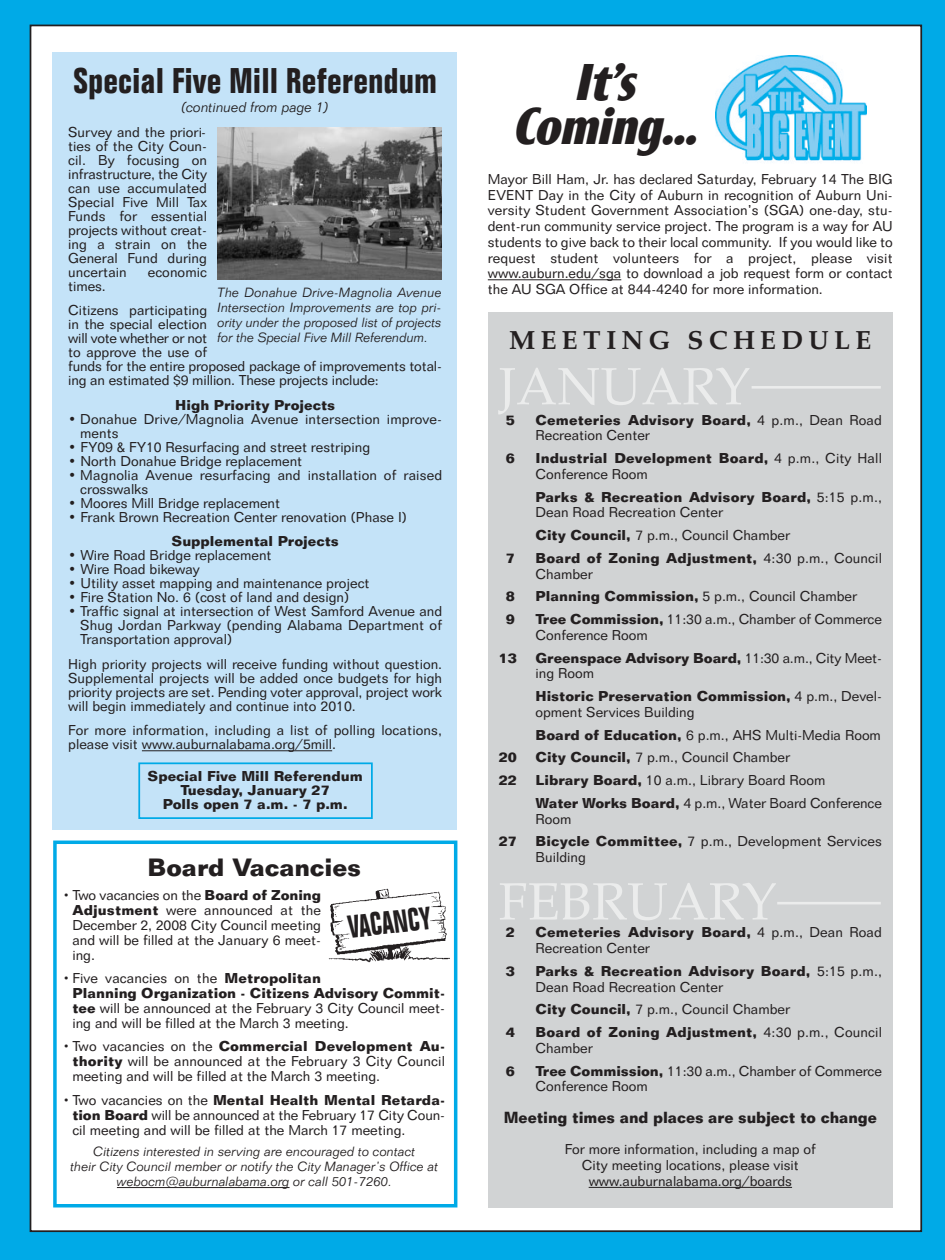
<style>
.page{position:relative;width:945px;height:1260px;background:#00aae7}
.page>*{position:absolute;margin:0;border:0;box-sizing:border-box;transform-origin:0 0}
.t1{font:52.5px "Palatino";color:#ebecec}
.t2{font:italic 900 49px/43.8px "Roxy";color:#231f20;text-align:center}
.t3{font:700 condensed 35px "Folio BT";color:#231f20}
.t4{font:700 condensed 31.5px "Folio BT";color:#231f20;scale:.83 1}
.t5{font:700 26.25px "Palatino";letter-spacing:.2em;color:#231f20}
.t6{font:700 24.5px "Folio BT";letter-spacing:-.005em;color:#231f20}
.t7{font:700 15.75px "Folio BT";letter-spacing:-.005em;color:#231f20;scale:.95 1}
.t8{font:14px/14px "Folio BT";color:#231f20}
.t9{font:700 14px/15.8px "Folio BT";color:#231f20}
.t10{font:italic 300 14px "Folio BT";color:#231f20}
.t11{font:italic 300 13.12px/14.9px "Folio BT";color:#231f20;text-align:center}
.s1{font-family:"Helvetica"}
.s2{font-weight:700}
.s3{font-weight:400}
</style>
<div class="page">
<div style="left:30px;top:25px;width:891px;height:1206px;background:#fff"></div>
<div style="left:488px;top:312px;width:404px;height:896px;background:#d1d3d4"></div>
<hr style="left:589px;top:1187px;width:203px;height:1px;background:#231f20">
<hr style="left:777px;top:902px;width:104px;height:2px;background:#ebecec">
<hr style="left:752px;top:386px;width:129px;height:3px;background:#ebecec">
<hr style="left:488px;top:279px;width:133px;height:1px;background:#231f20">
<div style="left:53px;top:841px;width:404px;height:367px;border:4px solid #00aae7"></div>
<hr style="left:117px;top:1187px;width:173px;height:1px;background:#231f20">
<img style="left:328px;top:889px;width:121px;height:74px">
<img style="left:715px;top:56px;width:151px;height:105px">
<div style="left:52px;top:52px;width:405px;height:778px;background:#c4e3f8"></div>
<hr style="left:142px;top:750px;width:190px;height:1px;background:#231f20">
<img style="left:218px;top:127px;width:224px;height:152px">
<div style="left:138px;top:762px;width:235px;height:57px;border:2px solid #00aae7"></div>
<h3 class="t3" style="left:73px;top:68px;width:365px">Special Five Mill Referendum</h3>
<p class="t10" style="left:181px;top:102px;width:149px">(continued from page 1)</p>
<p class="t8" style="left:68px;top:126px;width:140px;text-align:justify">Survey and the priori&shy;ties of the City Coun&shy;cil. By focusing on infrastructure, the City can use accumulated Special Five Mill Tax Funds for essential projects without creat&shy;ing a strain on the General Fund during uncertain</p>
<p class="t8" style="left:148px;top:266px;width:61px">economic</p>
<p class="t8" style="left:68px;top:275px;width:140px;line-height:24.5px">times.<br>Citizens participating</p>
<p class="t8" style="left:68px;top:319px;width:375px">in the special election<br>will vote whether or not<br>to approve the use of<br>funds for the entire proposed package of improvements total&shy;ing an estimated $9 million. These projects include:</p>
<p class="t9" style="left:175px;top:399px;width:161px">High Priority Projects</p>
<p class="t8" style="left:80px;top:413px;width:363px;text-indent:-12px">• Donahue Drive/Magnolia Avenue intersection improve&shy;ments</p>
<p class="t8" style="left:68px;top:441px;width:303px">• FY09 &amp; FY10 Resurfacing and street restriping</p>
<p class="t8" style="left:68px;top:455px;width:236px">• North Donahue Bridge replacement</p>
<p class="t8" style="left:80px;top:469px;width:363px;text-indent:-12px">• Magnolia Avenue resurfacing and installation of raised crosswalks</p>
<p class="t8" style="left:68px;top:497px;width:213px">• Moores Mill Bridge replacement</p>
<p class="t8" style="left:68px;top:511px;width:340px">• Frank Brown Recreation Center renovation (Phase I)</p>
<p class="t9" style="left:172px;top:535px;width:169px">Supplemental Projects</p>
<p class="t8" style="left:68px;top:550px;width:205px">• Wire Road Bridge replacement</p>
<p class="t8" style="left:68px;top:564px;width:133px">• Wire Road bikeway</p>
<p class="t8" style="left:68px;top:578px;width:303px">• Utility asset mapping and maintenance project</p>
<p class="t8" style="left:68px;top:592px;width:283px">• Fire Station No. 6 (cost of land and design)</p>
<p class="t8" style="left:80px;top:606px;width:363px;text-align:justify;text-indent:-12px">• Traffic signal at intersection of West Samford Avenue and Shug Jordan Parkway (pending Alabama Department of Transportation approval)</p>
<p class="t8" style="left:68px;top:658px;width:375px;text-align:justify">High priority projects will receive funding without question.<br>Supplemental projects will be added once budgets for high priority projects are set. Pending voter approval, project work will begin immediately and continue into 2010.</p>
<p class="t8" style="left:68px;top:725px;width:375px">For more information, including a list of polling locations, please visit www.auburnalabama.org/5mill.</p>
<p class="t9" style="left:148px;top:770px;width:217px;line-height:14px;text-align:center">Special Five Mill Referendum<br>Tuesday, January 27<br>Polls open 7 a.m. - 7 p.m.</p>
<p class="t11" style="left:218px;top:286px;width:226px;text-align:justify">The Donahue Drive-Magnolia Avenue Intersection Improvements are top pri&shy;ority under the proposed list of projects for the Special Five Mill Referendum.</p>
<h3 class="t6" style="left:148px;top:859px;width:215px">Board Vacancies</h3>
<p class="t8" style="left:72px;top:889px;width:250px;line-height:14.9px;text-align:justify;text-indent:-9px"><span class="s1">•</span> Two vacancies on the <span class="s2">Board of Zoning Adjustment</span> were announced at the December 2, 2008 City Council meeting and will be filled at the January 6 meet&shy;ing.</p>
<p class="t8" style="left:72px;top:972px;width:374px;line-height:14.9px;text-indent:-9px"><span class="s1">•</span> Five vacancies on the <span class="s2">Metropolitan<br>Planning Organization - Citizens Advisory Commit&shy;tee</span> will be announced at the February 3 City Council meet&shy;ing and will be filled at the March 3 meeting.</p>
<p class="t8" style="left:72px;top:1041px;width:374px;line-height:14.9px;text-align:justify;text-indent:-9px"><span class="s1">•</span> Two vacancies on the <span class="s2">Commercial Development Au&shy;thority</span> will be announced at the February 3 City Council meeting and will be filled at the March 3 meeting.</p>
<p class="t8" style="left:72px;top:1094px;width:374px;line-height:14.9px;text-align:justify;text-indent:-9px"><span class="s1">•</span> Two vacancies on the <span class="s2">Mental Health Mental Retarda&shy;tion Board</span> will be announced at the February 17 City Coun&shy;cil meeting and will be filled at the March 17 meeting.</p>
<p class="t11" style="left:70px;top:1146px;width:369px">Citizens interested in serving are encouraged to contact<br>their City Council member or notify the City Manager’s Office at webocm@auburnalabama.org or call 501-7260.</p>
<h3 class="t4" style="left:347px;top:915px;width:102px;rotate:-6deg">VACANCY</h3>
<h2 class="t2" style="left:512px;top:67px;width:196px">It’s<br>Coming...</h2>
<p class="t8" style="left:488px;top:173px;width:407px;line-height:15.8px;text-align:justify">Mayor Bill Ham, Jr. has declared Saturday, February 14 The BIG EVENT Day in the City of Auburn in recognition of Auburn Uni&shy;versity Student Government Association’s (SGA) one-day, stu&shy;dent-run community service project. The program is a way for AU students to give back to their local community. If you would like to request student volunteers for a project, please visit www.auburn.edu/sga to download a job request form or contact the AU SGA Office at 844-4240 for more information.</p>
<h3 class="t5" style="left:509px;top:330px;width:364px">MEETING SCHEDULE</h3>
<h1 class="t1" style="left:499px;top:366px;width:253px">JANUARY</h1>
<p class="t9" style="left:506px;top:413px;width:11px">5</p>
<p class="t8" style="left:536px;top:413px;width:348px;line-height:15.8px"><span class="s2">Cemeteries Advisory Board,</span> 4 p.m., Dean Road<br>Recreation Center</p>
<p class="t9" style="left:506px;top:452px;width:11px">6</p>
<p class="t8" style="left:536px;top:452px;width:348px;line-height:15.8px"><span class="s2">Industrial Development Board,</span> 4 p.m., City Hall<br>Conference Room</p>
<p class="t8" style="left:536px;top:490px;width:348px;line-height:15.8px"><span class="s2">Parks &amp; Recreation Advisory Board,</span> 5:15 p.m.,<br>Dean Road Recreation Center</p>
<p class="t8" style="left:536px;top:530px;width:256px"><span class="s2">City Council,</span> 7 p.m., Council Chamber</p>
<p class="t9" style="left:506px;top:552px;width:11px">7</p>
<p class="t9" style="left:536px;top:552px;width:348px">Board of Zoning Adjustment, <span class="s3">4:30 p.m., Council<br>Chamber</span></p>
<p class="t9" style="left:506px;top:590px;width:11px">8</p>
<p class="t8" style="left:536px;top:591px;width:323px"><span class="s2">Planning Commission,</span> 5 p.m., Council Chamber</p>
<p class="t9" style="left:506px;top:613px;width:11px">9</p>
<p class="t8" style="left:536px;top:613px;width:348px;line-height:15.8px"><span class="s2">Tree Commission,</span> 11:30 a.m., Chamber of Commerce<br>Conference Room</p>
<p class="t9" style="left:499px;top:651px;width:20px">13</p>
<p class="t8" style="left:536px;top:651px;width:348px;line-height:15.8px"><span class="s2">Greenspace Advisory Board,</span> 11:30 a.m., City Meet&shy;ing Room</p>
<p class="t8" style="left:536px;top:690px;width:348px;line-height:15.8px"><span class="s2">Historic Preservation Commission,</span> 4 p.m., Devel&shy;opment Services Building</p>
<p class="t8" style="left:536px;top:729px;width:347px"><span class="s2">Board of Education,</span> 6 p.m., AHS Multi-Media Room</p>
<p class="t9" style="left:499px;top:751px;width:20px">20</p>
<p class="t8" style="left:536px;top:752px;width:256px"><span class="s2">City Council,</span> 7 p.m., Council Chamber</p>
<p class="t9" style="left:499px;top:774px;width:20px">22</p>
<p class="t8" style="left:536px;top:770px;width:348px;line-height:22.8px"><span class="s2">Library Board,</span> 10 a.m., Library Board Room<br><span class="s2">Water Works Board,</span> 4 p.m., Water Board Conference</p>
<p class="t8" style="left:536px;top:813px;width:38px">Room</p>
<p class="t9" style="left:499px;top:835px;width:20px">27</p>
<p class="t8" style="left:536px;top:835px;width:348px;line-height:15.8px"><span class="s2">Bicycle Committee,</span> 7 p.m., Development Services<br>Building</p>
<h1 class="t1" style="left:499px;top:881px;width:280px">FEBRUARY</h1>
<p class="t9" style="left:506px;top:926px;width:11px">2</p>
<p class="t8" style="left:536px;top:926px;width:348px;line-height:15.8px"><span class="s2">Cemeteries Advisory Board,</span> 4 p.m., Dean Road<br>Recreation Center</p>
<p class="t9" style="left:506px;top:965px;width:11px">3</p>
<p class="t8" style="left:536px;top:965px;width:348px;line-height:15.8px"><span class="s2">Parks &amp; Recreation Advisory Board,</span> 5:15 p.m.,<br>Dean Road Recreation Center</p>
<p class="t8" style="left:536px;top:1004px;width:256px"><span class="s2">City Council,</span> 7 p.m., Council Chamber</p>
<p class="t9" style="left:506px;top:1026px;width:11px">4</p>
<p class="t9" style="left:536px;top:1026px;width:348px">Board of Zoning Adjustment, <span class="s3">4:30 p.m., Council<br>Chamber</span></p>
<p class="t9" style="left:506px;top:1064px;width:11px">6</p>
<p class="t8" style="left:536px;top:1064px;width:348px;line-height:15.8px"><span class="s2">Tree Commission,</span> 11:30 a.m., Chamber of Commerce<br>Conference Room</p>
<p class="t7" style="left:504px;top:1112px;width:394px">Meeting times and places are subject to change</p>
<p class="t8" style="left:565px;top:1143px;width:253px;line-height:15.8px;text-align:center">For more information, including a map of<br>City meeting locations, please visit www.auburnalabama.org/boards</p>
</div>
